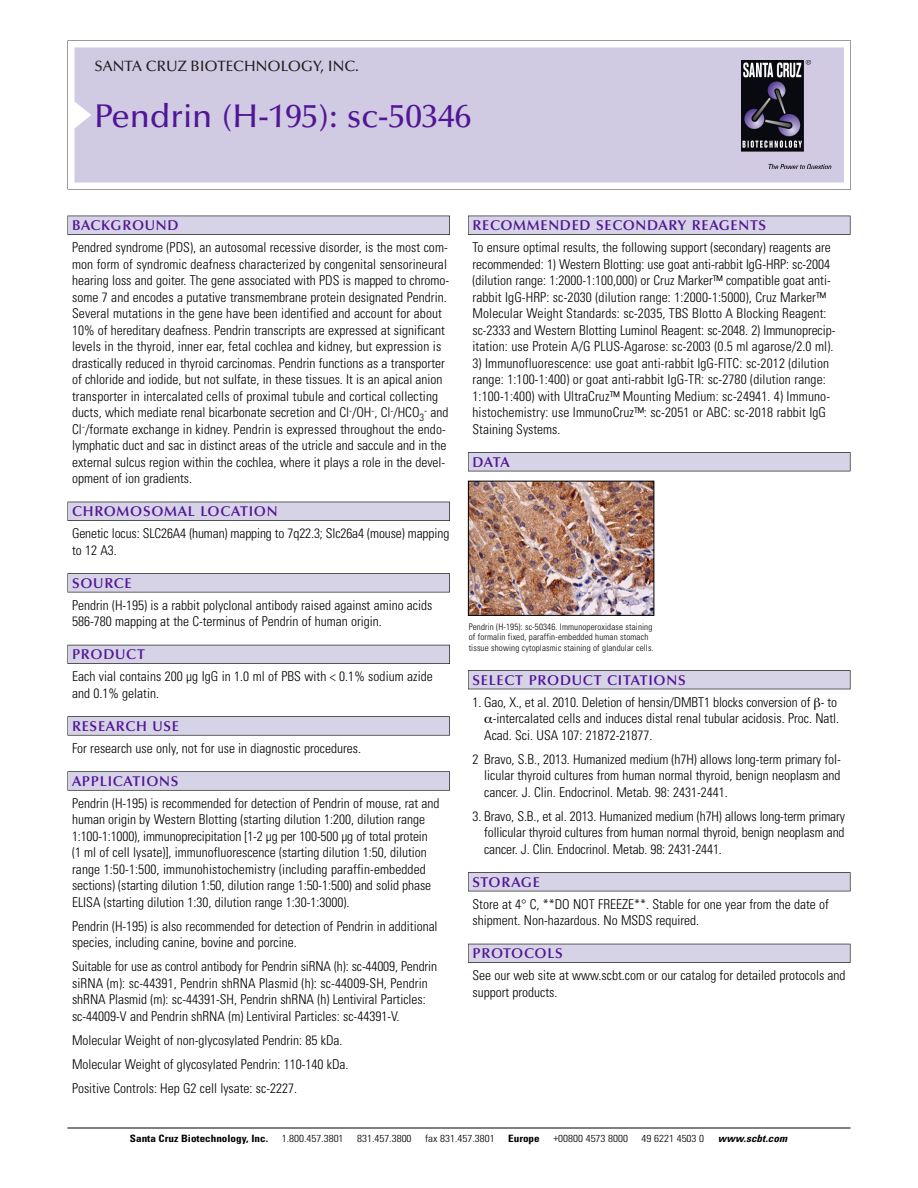
<style>
.page{position:relative;width:918px;height:1188px;background:#fff}
.page>*{position:absolute;margin:0;border:0;box-sizing:border-box;transform-origin:0 0}
.t1{font:500 33px "Optima";color:#511695}
.t2{font:500 15px "Optima";color:#231f20}
.t3{font:600 14.25px "Optima";letter-spacing:.05em;color:#511695}
.t4{font:300 condensed 13.5px/16.5px "Univers";color:#000}
.t5{font:300 condensed 10.2px "Univers";color:#000;scale:1.1 1}
.t6{font:700 condensed 10.2px "Univers";color:#000;scale:1.1 1}
.t7{font:italic 700 condensed 10.2px "Univers";letter-spacing:.005em;color:#000;scale:1.1 1}
.t8{font:300 condensed 9px/10.5px "Univers";letter-spacing:.015em;color:#000}
</style>
<div class="page">
<svg style="left:68px;top:40px;width:783px;height:149px"></svg>
<div style="left:74px;top:47px;width:770px;height:135px;background:#d1cae3"></div>
<img style="left:741px;top:60px;width:90px;height:108px">
<div style="left:68px;top:216px;width:382px;height:19px;background:#525155"></div>
<div style="left:68px;top:216px;width:381px;height:18px;background:#d7d3e7"></div>
<div style="left:68px;top:502px;width:382px;height:19px;background:#515055"></div>
<div style="left:68px;top:502px;width:381px;height:18px;background:#d7d3e7"></div>
<div style="left:68px;top:573px;width:382px;height:19px;background:#545357"></div>
<div style="left:68px;top:574px;width:381px;height:18px;background:#d7d3e7"></div>
<div style="left:68px;top:645px;width:382px;height:19px;background:#54535a"></div>
<div style="left:68px;top:645px;width:381px;height:18px;background:#d7d3e7"></div>
<svg style="left:68px;top:716px;width:382px;height:20px"></svg>
<div style="left:68px;top:717px;width:381px;height:18px;background:#d7d3e7"></div>
<div style="left:68px;top:771px;width:382px;height:20px;background:#626263"></div>
<div style="left:68px;top:772px;width:381px;height:18px;background:#d7d3e7"></div>
<div style="left:468px;top:216px;width:382px;height:19px;background:#525155"></div>
<div style="left:468px;top:216px;width:382px;height:18px;background:#d7d3e7"></div>
<div style="left:468px;top:452px;width:382px;height:19px;background:#525155"></div>
<div style="left:468px;top:453px;width:382px;height:18px;background:#d7d3e7"></div>
<div style="left:468px;top:670px;width:382px;height:19px;background:#525156"></div>
<div style="left:468px;top:671px;width:382px;height:18px;background:#d7d3e7"></div>
<div style="left:468px;top:872px;width:382px;height:19px;background:#525155"></div>
<div style="left:468px;top:873px;width:382px;height:18px;background:#d7d3e7"></div>
<div style="left:468px;top:944px;width:382px;height:19px;background:#525158"></div>
<div style="left:468px;top:944px;width:382px;height:18px;background:#d7d3e7"></div>
<hr style="left:68px;top:1128px;width:782px;height:1px;background:#000">
<img style="left:470px;top:483px;width:182px;height:131px">
<div style="left:468px;top:481px;width:186px;height:135px;border:1px solid #000"></div>
<p class="t2" style="left:94px;top:61px;width:266px">SANTA CRUZ BIOTECHNOLOGY, INC.</p>
<h1 class="t1" style="left:94px;top:103px;width:378px">Pendrin (H-195): sc-50346</h1>
<p class="t3" style="left:72px;top:219px;width:108px">BACKGROUND</p>
<p class="t4" style="left:72px;top:240px;width:379px">Pendred syndrome (PDS), an autosomal recessive disorder, is the most com&shy;mon form of syndromic deafness characterized by congenital sensorineural hearing loss and goiter. The gene associated with PDS is mapped to chromo&shy;some 7 and encodes a putative transmembrane protein designated Pendrin.<br>Several mutations in the gene have been identified and account for about 10% of hereditary deafness. Pendrin transcripts are expressed at significant levels in the thyroid, inner ear, fetal cochlea and kidney, but expression is drastically reduced in thyroid carcinomas. Pendrin functions as a transporter of chloride and iodide, but not sulfate, in these tissues. It is an apical anion transporter in intercalated cells of proximal tubule and cortical collecting ducts, which mediate renal bicarbonate secretion and Cl<sup>-</sup>/OH<sup>-</sup>, Cl<sup>-</sup>/HCO<sub>3</sub><sup>-</sup> and Cl<sup>-</sup>/formate exchange in kidney. Pendrin is expressed throughout the endo&shy;lymphatic duct and sac in distinct areas of the utricle and saccule and in the external sulcus region within the cochlea, where it plays a role in the devel&shy;opment of ion gradients.</p>
<p class="t3" style="left:72px;top:506px;width:207px">CHROMOSOMAL LOCATION</p>
<p class="t4" style="left:72px;top:526px;width:379px">Genetic locus: SLC26A4 (human) mapping to 7q22.3; Slc26a4 (mouse) mapping to 12 A3.</p>
<p class="t3" style="left:72px;top:577px;width:61px">SOURCE</p>
<p class="t4" style="left:72px;top:598px;width:362px">Pendrin (H-195) is a rabbit polyclonal antibody raised against amino acids<br>586-780 mapping at the C-terminus of Pendrin of human origin.</p>
<p class="t3" style="left:72px;top:649px;width:74px">PRODUCT</p>
<p class="t4" style="left:72px;top:669px;width:362px">Each vial contains 200 µg IgG in 1.0 ml of PBS with &lt; 0.1% sodium azide and 0.1% gelatin.</p>
<p class="t3" style="left:72px;top:720px;width:109px">RESEARCH USE</p>
<p class="t4" style="left:72px;top:741px;width:290px">For research use only, not for use in diagnostic procedures.</p>
<p class="t3" style="left:72px;top:775px;width:108px">APPLICATIONS</p>
<p class="t4" style="left:72px;top:796px;width:369px">Pendrin (H-195) is recommended for detection of Pendrin of mouse, rat and human origin by Western Blotting (starting dilution 1:200, dilution range 1:100-1:1000), immunoprecipitation [1-2 µg per 100-500 µg of total protein (1 ml of cell lysate)], immunofluorescence (starting dilution 1:50, dilution range 1:50-1:500, immunohistochemistry (including paraffin-embedded sections) (starting dilution 1:50, dilution range 1:50-1:500) and solid phase ELISA (starting dilution 1:30, dilution range 1:30-1:3000).</p>
<p class="t4" style="left:72px;top:919px;width:367px">Pendrin (H-195) is also recommended for detection of Pendrin in additional species, including canine, bovine and porcine.</p>
<p class="t4" style="left:72px;top:959px;width:367px">Suitable for use as control antibody for Pendrin siRNA (h): sc-44009, Pendrin siRNA (m): sc-44391, Pendrin shRNA Plasmid (h): sc-44009-SH, Pendrin shRNA Plasmid (m): sc-44391-SH, Pendrin shRNA (h) Lentiviral Particles: sc-44009-V and Pendrin shRNA (m) Lentiviral Particles: sc-44391-V.</p>
<p class="t4" style="left:72px;top:1029px;width:278px;line-height:24px">Molecular Weight of non-glycosylated Pendrin: 85 kDa.<br>Molecular Weight of glycosylated Pendrin: 110-140 kDa.<br>Positive Controls: Hep G2 cell lysate: sc-2227.</p>
<p class="t3" style="left:473px;top:219px;width:295px">RECOMMENDED SECONDARY REAGENTS</p>
<p class="t4" style="left:473px;top:240px;width:364px">To ensure optimal results, the following support (secondary) reagents are recommended: 1) Western Blotting: use goat anti-rabbit IgG-HRP: sc-2004 (dilution range: 1:2000-1:100,000) or Cruz Marker™ compatible goat anti&shy;rabbit IgG-HRP: sc-2030 (dilution range: 1:2000-1:5000), Cruz Marker™ Molecular Weight Standards: sc-2035, TBS Blotto A Blocking Reagent: sc-2333 and Western Blotting Luminol Reagent: sc-2048. 2) Immunoprecip&shy;itation: use Protein A/G PLUS-Agarose: sc-2003 (0.5 ml agarose/2.0 ml).</p>
<p class="t4" style="left:473px;top:356px;width:359px">3) Immunofluorescence: use goat anti-rabbit IgG-FITC: sc-2012 (dilution range: 1:100-1:400) or goat anti-rabbit IgG-TR: sc-2780 (dilution range:<br>1:100-1:400) with UltraCruz™ Mounting Medium: sc-24941. 4) Immuno&shy;histochemistry: use ImmunoCruz™: sc-2051 or ABC: sc-2018 rabbit IgG Staining Systems.</p>
<p class="t3" style="left:473px;top:456px;width:39px">DATA</p>
<p class="t8" style="left:469px;top:622px;width:187px">Pendrin (H-195): sc-50346. Immunoperoxidase staining of formalin fixed, paraffin-embedded human stomach tissue showing cytoplasmic staining of glandular cells.</p>
<p class="t3" style="left:473px;top:674px;width:215px">SELECT PRODUCT CITATIONS</p>
<p class="t4" style="left:473px;top:695px;width:366px">1. Gao, X., et al. 2010. Deletion of hensin/DMBT1 blocks conversion of - to</p>
<p class="t4" style="left:493px;top:711px;width:348px">-intercalated cells and induces distal renal tubular acidosis. Proc. Natl.</p>
<p class="t4" style="left:484px;top:728px;width:170px">Acad. Sci. USA 107: 21872-21877.</p>
<p class="t4" style="left:484px;top:752px;width:358px;text-align:justify;text-indent:-12px">2 Bravo, S.B., 2013. Humanized medium (h7H) allows long-term primary fol&shy;licular thyroid cultures from human normal thyroid, benign neoplasm and cancer. J. Clin. Endocrinol. Metab. 98: 2431-2441.</p>
<p class="t4" style="left:484px;top:809px;width:362px;text-align:justify;text-indent:-12px">3. Bravo, S.B., et al. 2013. Humanized medium (h7H) allows long-term primary follicular thyroid cultures from human normal thyroid, benign neoplasm and cancer. J. Clin. Endocrinol. Metab. 98: 2431-2441.</p>
<p class="t3" style="left:473px;top:876px;width:69px">STORAGE</p>
<p class="t4" style="left:473px;top:897px;width:358px">Store at 4° C, **DO NOT FREEZE**. Stable for one year from the date of shipment. Non-hazardous. No MSDS required.</p>
<p class="t3" style="left:473px;top:948px;width:92px">PROTOCOLS</p>
<p class="t4" style="left:473px;top:968px;width:375px">See our web site at www.scbt.com or our catalog for detailed protocols and support products.</p>
<p class="t6" style="left:130px;top:1135px;width:127px">Santa Cruz Biotechnology, Inc.</p>
<p class="t5" style="left:282px;top:1135px;width:58px">1.800.457.3801</p>
<p class="t5" style="left:357px;top:1135px;width:51px">831.457.3800</p>
<p class="t5" style="left:425px;top:1135px;width:65px">fax 831.457.3801</p>
<p class="t6" style="left:508px;top:1135px;width:30px">Europe</p>
<p class="t5" style="left:553px;top:1135px;width:69px">+00800 4573 8000</p>
<p class="t5" style="left:642px;top:1135px;width:58px">49 6221 4503 0</p>
<p class="t7" style="left:718px;top:1135px;width:64px">www.scbt.com</p>
</div>
